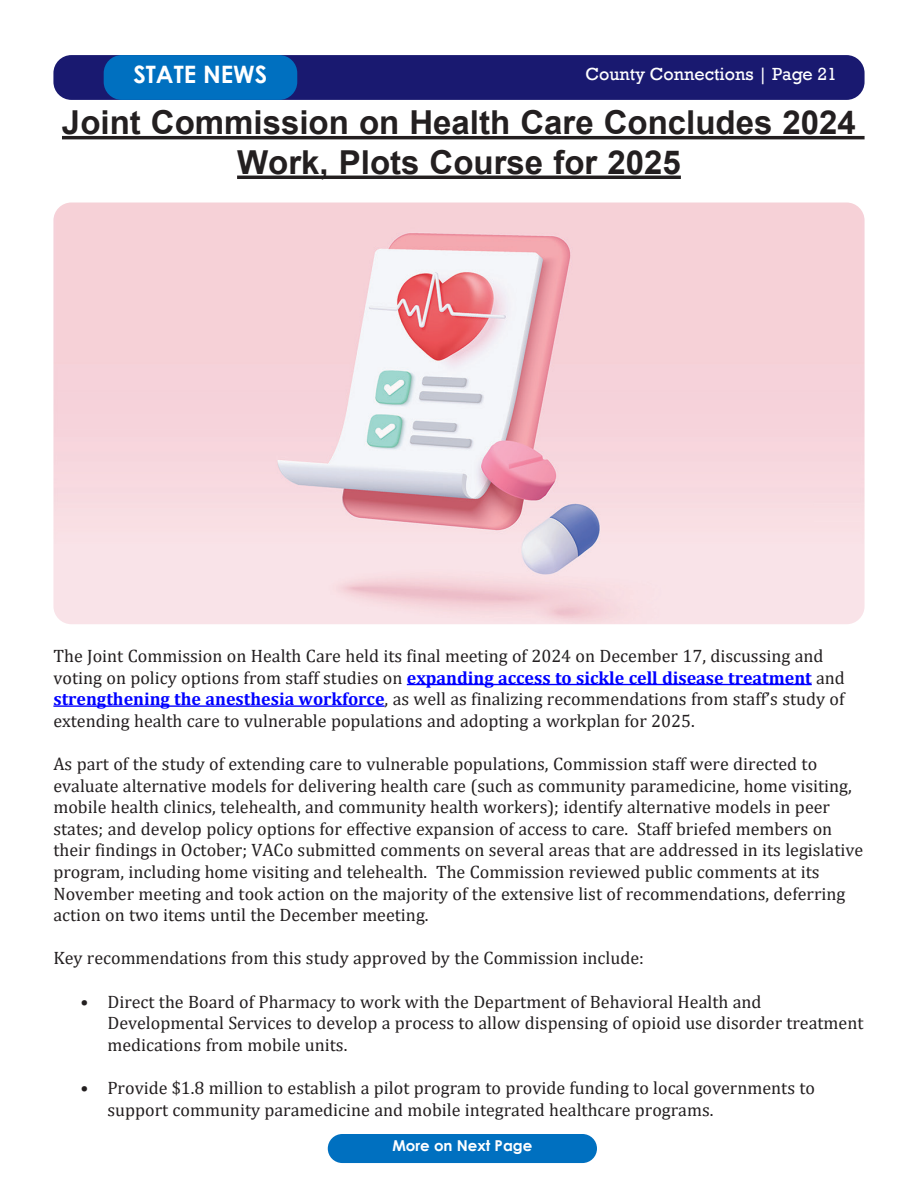
<style>
.page{position:relative;width:918px;height:1188px;background:#fff}
.page>*{position:absolute;margin:0;border:0;box-sizing:border-box;transform-origin:0 0}
.t1{font:700 33px/39.6px "Arial";color:#231f20;text-align:center}
.t2{font:700 24px "Century Gothic";color:#fff}
.t3{font:18px/21.6px "Cambria";color:#231f20}
.t4{font:18px "Rockwell";color:#fff}
.t5{font:700 15px "Century Gothic";color:#fff}
.s1{font-weight:700;color:#00f}
</style>
<div class="page">
<div style="left:53px;top:55px;width:812px;height:45px;background:#191970;border-radius:18px"></div>
<div style="left:104px;top:55px;width:193px;height:45px;background:#0070c0;border-radius:18px"></div>
<hr style="left:407px;top:684px;width:405px;height:1px;background:#00f">
<hr style="left:53px;top:705px;width:332px;height:2px;background:#00f">
<hr style="left:62px;top:136px;width:803px;height:3px;background:#231f20">
<hr style="left:237px;top:176px;width:444px;height:3px;background:#231f20">
<div style="left:328px;top:1134px;width:269px;height:29px;background:#0070c0;border-radius:15px"></div>
<img style="left:53px;top:202px;width:812px;height:422px">
<p class="t2" style="left:133px;top:56px;width:135px">STATE NEWS</p>
<p class="t4" style="left:585px;top:63px;width:253px">County Connections | Page 21</p>
<p class="t1" style="left:62px;top:103px;width:795px">Joint Commission on Health Care Concludes 2024<br>Work, Plots Course for 2025</p>
<p class="t3" style="left:53px;top:645px;width:793px">The Joint Commission on Health Care held its final meeting of 2024 on December 17, discussing and voting on policy options from staff studies on <span class="s1">expanding access to sickle cell disease treatment</span> and <span class="s1">strengthening the anesthesia workforce</span>, as well as finalizing recommendations from staff’s study of extending health care to vulnerable populations and adopting a workplan for 2025.</p>
<p class="t3" style="left:53px;top:753px;width:811px">As part of the study of extending care to vulnerable populations, Commission staff were directed to evaluate alternative models for delivering health care (such as community paramedicine, home visiting, mobile health clinics, telehealth, and community health workers); identify alternative models in peer states; and develop policy options for effective expansion of access to care. Staff briefed members on their findings in October; VACo submitted comments on several areas that are addressed in its legislative program, including home visiting and telehealth. The Commission reviewed public comments at its November meeting and took action on the majority of the extensive list of recommendations, deferring action on two items until the December meeting.</p>
<p class="t3" style="left:53px;top:947px;width:592px">Key recommendations from this study approved by the Commission include:</p>
<p class="t3" style="left:107px;top:991px;width:758px;text-indent:-27px">• Direct the Board of Pharmacy to work with the Department of Behavioral Health and<br>Developmental Services to develop a process to allow dispensing of opioid use disorder treatment medications from mobile units.</p>
<p class="t3" style="left:107px;top:1077px;width:709px;text-indent:-27px">• Provide $1.8 million to establish a pilot program to provide funding to local governments to support community paramedicine and mobile integrated healthcare programs.</p>
<p class="t5" style="left:392px;top:1134px;width:142px">More on Next Page</p>
</div>
